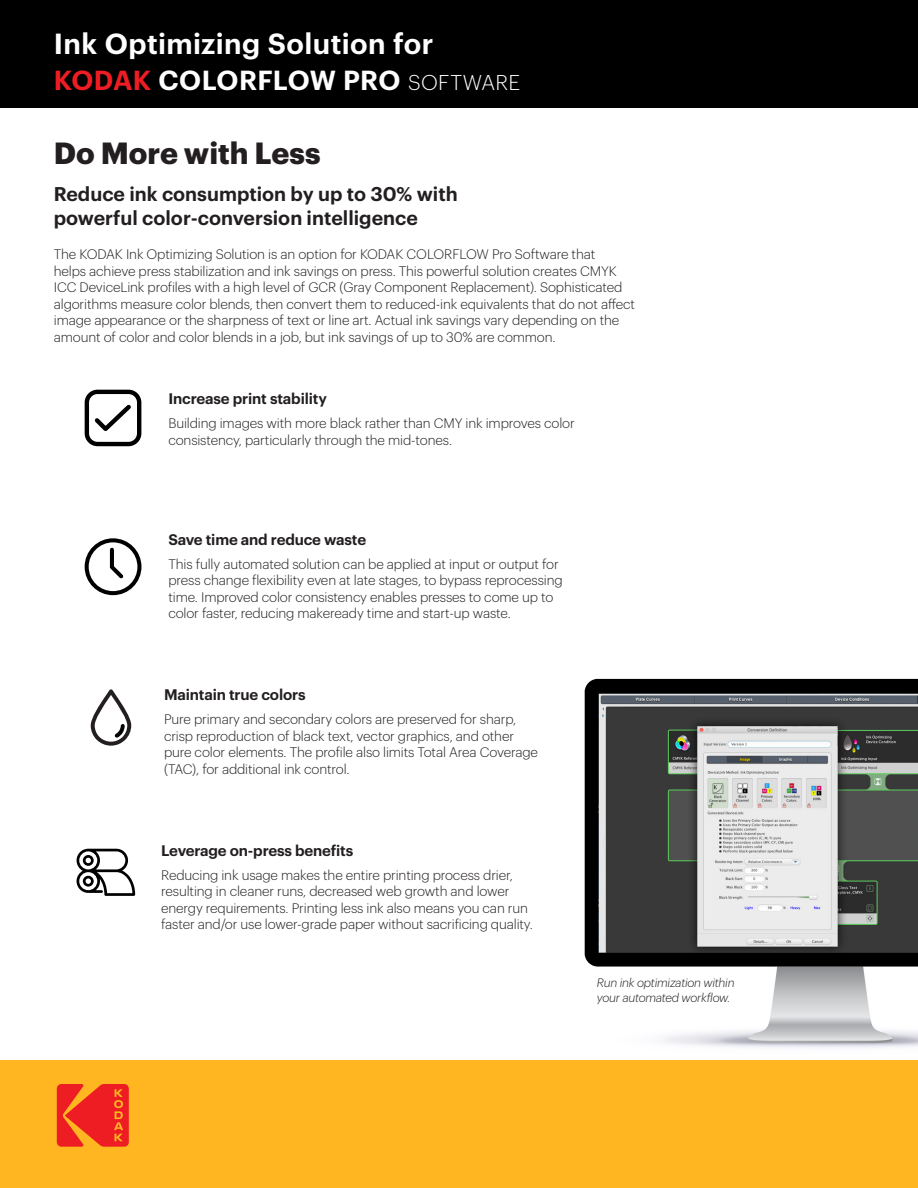
<style>
.page{position:relative;width:918px;height:1188px;background:#fff}
.page>*{position:absolute;margin:0;border:0;box-sizing:border-box;transform-origin:0 0}
.Body_para-9_11_Light{font:700 30px "Graphik";color:#231f20}
.t1{font:600 28.5px "Graphik";letter-spacing:.015em;color:#fff}
.t2{font:600 27px "Graphik";letter-spacing:.005em;color:#fff}
.Body_para-9_11_Light-2{font:600 19.5px/24px "Graphik";color:#231f20}
.Body_para-9_11_Light-3{font:600 15px "Graphik";letter-spacing:-.01em;color:#231f20}
.Body_para-9_11_Light-4{font:300 13.5px/16.5px "Graphik";letter-spacing:-.01em;color:#231f20}
.Body_para-9_11_Light-5{font:italic 300 12px/15px "Graphik";letter-spacing:-.02em;color:#231f20}
.s1{color:#ee1d23}
.s2{font-weight:300;font-size:21px}
</style>
<div class="page">
<img style="left:584px;top:678px;width:334px;height:370px">
<div style="left:0;top:0;width:918px;height:108px;background:#000001"></div>
<div style="left:0;top:1060px;width:918px;height:128px;background:#ffb620"></div>
<svg style="left:57px;top:1084px;width:72px;height:63px;background:#f13922"></svg>
<svg style="left:94px;top:404px;width:37px;height:27px"></svg>
<div style="left:85px;top:390px;width:56px;height:56px;border:4px solid #000;border-radius:11px"></div>
<svg style="left:91px;top:689px;width:40px;height:57px"></svg>
<svg style="left:77px;top:849px;width:58px;height:47px"></svg>
<div style="left:85px;top:538px;width:56px;height:57px;border:4px solid #000;border-radius:50%"></div>
<svg style="left:109px;top:546px;width:18px;height:33px"></svg>
<p class="t1" style="left:54px;top:21px;width:381px">Ink Optimizing Solution for</p>
<p class="t2" style="left:54px;top:59px;width:468px"><span class="s1">KODAK</span> COLORFLOW PRO <span class="s2">SOFTWARE</span></p>
<p class="Body_para-9_11_Light" style="left:54px;top:130px;width:268px">Do More with Less</p>
<p class="Body_para-9_11_Light-2" style="left:54px;top:181px;width:405px">Reduce ink consumption by up to 30% with powerful color-conversion intelligence</p>
<p class="Body_para-9_11_Light-4" style="left:54px;top:245px;width:583px">The KODAK Ink Optimizing Solution is an option for KODAK COLORFLOW Pro Software that<br>helps achieve press stabilization and ink savings on press. This powerful solution creates CMYK ICC DeviceLink profiles with a high level of GCR (Gray Component Replacement). Sophisticated algorithms measure color blends, then convert them to reduced-ink equivalents that do not affect image appearance or the sharpness of text or line art. Actual ink savings vary depending on the amount of color and color blends in a job, but ink savings of up to 30% are common.</p>
<p class="Body_para-9_11_Light-3" style="left:168px;top:387px;width:160px">Increase print stability</p>
<p class="Body_para-9_11_Light-4" style="left:168px;top:414px;width:408px">Building images with more black rather than CMY ink improves color consistency, particularly through the mid-tones.</p>
<p class="Body_para-9_11_Light-3" style="left:168px;top:528px;width:199px">Save time and reduce waste</p>
<p class="Body_para-9_11_Light-4" style="left:168px;top:554px;width:396px">This fully automated solution can be applied at input or output for press change flexibility even at late stages, to bypass reprocessing time. Improved color consistency enables presses to come up to color faster, reducing makeready time and start-up waste.</p>
<p class="Body_para-9_11_Light-3" style="left:164px;top:683px;width:143px">Maintain true colors</p>
<p class="Body_para-9_11_Light-4" style="left:164px;top:710px;width:376px">Pure primary and secondary colors are preserved for sharp, crisp reproduction of black text, vector graphics, and other pure color elements. The profile also limits Total Area Coverage (TAC), for additional ink control.</p>
<p class="Body_para-9_11_Light-3" style="left:161px;top:839px;width:194px">Leverage on-press benefits</p>
<p class="Body_para-9_11_Light-4" style="left:161px;top:866px;width:373px">Reducing ink usage makes the entire printing process drier, resulting in cleaner runs, decreased web growth and lower energy requirements. Printing less ink also means you can run faster and/or use lower-grade paper without sacrificing quality.</p>
<p class="Body_para-9_11_Light-5" style="left:597px;top:974px;width:139px">Run ink optimization within your automated workflow.</p>
</div>
